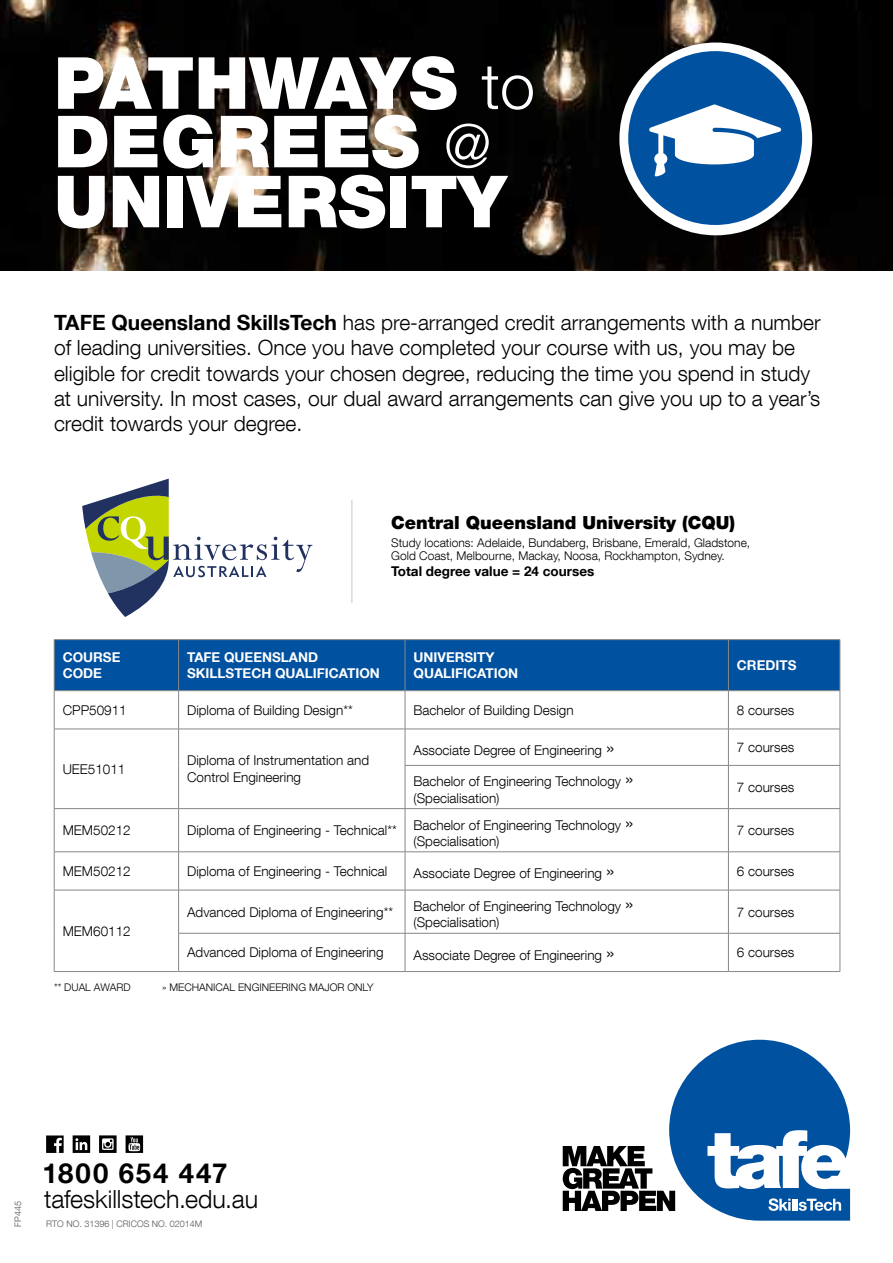
<style>
.page{position:relative;width:893px;height:1263px;background:#fff}
.page>*{position:absolute;margin:0;border:0;box-sizing:border-box;transform-origin:0 0}
.t1{font:900 72px/59.2px "Helvetica Neue LT Com";color:#fff}
.t2{font:700 27.6px "Helvetica Neue LT Com";letter-spacing:.07em;color:#000}
.t3{font:300 25.05px "Helvetica Neue LT Com";letter-spacing:-.005em;color:#000}
.t4{font:300 21px/25.2px "Helvetica Neue LT Com";color:#000}
.t5{font:900 18px "Helvetica Neue LT Com";color:#000}
.t6{font:300 13.5px/16.2px "Helvetica Neue LT Com";color:#000}
.t7{font:700 13.5px/16.5px "Helvetica Neue LT Com";color:#fff}
.t8{font:700 13.5px "Helvetica Neue LT Com";color:#000}
.t9{font:300 12px/13.5px "Helvetica Neue LT Com";color:#000}
.t10{font:300 10.5px "Helvetica Neue LT Com";color:#000}
.t11{font:300 9px "Helvetica Neue LT Com";color:#575756}
.s1{font-weight:300;font-size:63px}
.s2{font-weight:300;font-size:60px}
.s3{font-weight:700}
.s4{font-size:21px}
</style>
<div class="page">
<img style="left:0;top:0;width:893px;height:270px">
<div style="left:619px;top:43px;width:193px;height:192px;background:#fff;border-radius:50%"></div>
<svg style="left:628px;top:51px;width:174px;height:174px"></svg>
<svg style="left:563px;top:1040px;width:287px;height:181px"></svg>
<svg style="left:46px;top:1135px;width:18px;height:18px"></svg>
<svg style="left:73px;top:1135px;width:17px;height:18px"></svg>
<svg style="left:126px;top:1135px;width:17px;height:18px"></svg>
<svg style="left:99px;top:1135px;width:18px;height:18px"></svg>
<hr style="left:351px;top:500px;width:2px;height:103px;background:#dadada">
<div style="left:55px;top:640px;width:785px;height:50px;background:#00519f"></div>
<hr style="left:54px;top:639px;width:125px;height:1px;background:#878787">
<hr style="left:54px;top:640px;width:1px;height:50px;background:#878787">
<hr style="left:179px;top:639px;width:226px;height:1px;background:#878787">
<hr style="left:178px;top:640px;width:1px;height:50px;background:#878787">
<hr style="left:405px;top:639px;width:323px;height:1px;background:#878787">
<hr style="left:405px;top:640px;width:1px;height:50px;background:#878787">
<hr style="left:728px;top:639px;width:112px;height:1px;background:#878787">
<hr style="left:728px;top:640px;width:1px;height:50px;background:#878787">
<hr style="left:840px;top:640px;width:1px;height:50px;background:#878787">
<hr style="left:54px;top:690px;width:125px;height:1px;background:#878787">
<hr style="left:54px;top:691px;width:1px;height:38px;background:#878787">
<hr style="left:179px;top:690px;width:226px;height:1px;background:#878787">
<hr style="left:178px;top:691px;width:1px;height:38px;background:#878787">
<hr style="left:405px;top:690px;width:323px;height:1px;background:#878787">
<hr style="left:405px;top:691px;width:1px;height:38px;background:#878787">
<hr style="left:728px;top:690px;width:112px;height:1px;background:#878787">
<hr style="left:728px;top:691px;width:1px;height:38px;background:#878787">
<hr style="left:840px;top:691px;width:1px;height:38px;background:#878787">
<hr style="left:54px;top:729px;width:125px;height:1px;background:#878787">
<hr style="left:54px;top:729px;width:1px;height:36px;background:#878787">
<hr style="left:179px;top:729px;width:226px;height:1px;background:#878787">
<hr style="left:178px;top:729px;width:1px;height:36px;background:#878787">
<hr style="left:405px;top:729px;width:323px;height:1px;background:#878787">
<hr style="left:405px;top:729px;width:1px;height:36px;background:#878787">
<hr style="left:728px;top:729px;width:112px;height:1px;background:#878787">
<hr style="left:728px;top:729px;width:1px;height:36px;background:#878787">
<hr style="left:840px;top:729px;width:1px;height:36px;background:#878787">
<hr style="left:54px;top:765px;width:1px;height:43px;background:#878787">
<hr style="left:178px;top:765px;width:1px;height:43px;background:#878787">
<hr style="left:405px;top:765px;width:323px;height:1px;background:#878787">
<hr style="left:405px;top:765px;width:1px;height:43px;background:#878787">
<hr style="left:728px;top:765px;width:112px;height:1px;background:#878787">
<hr style="left:728px;top:765px;width:1px;height:43px;background:#878787">
<hr style="left:840px;top:765px;width:1px;height:43px;background:#878787">
<hr style="left:54px;top:808px;width:125px;height:1px;background:#878787">
<hr style="left:54px;top:809px;width:1px;height:43px;background:#878787">
<hr style="left:179px;top:808px;width:226px;height:1px;background:#878787">
<hr style="left:178px;top:809px;width:1px;height:43px;background:#878787">
<hr style="left:405px;top:808px;width:323px;height:1px;background:#878787">
<hr style="left:405px;top:809px;width:1px;height:43px;background:#878787">
<hr style="left:728px;top:808px;width:112px;height:1px;background:#878787">
<hr style="left:728px;top:809px;width:1px;height:43px;background:#878787">
<hr style="left:840px;top:809px;width:1px;height:43px;background:#878787">
<hr style="left:54px;top:851px;width:125px;height:1px;background:#878787">
<hr style="left:54px;top:852px;width:1px;height:38px;background:#878787">
<hr style="left:179px;top:851px;width:226px;height:1px;background:#878787">
<hr style="left:178px;top:852px;width:1px;height:38px;background:#878787">
<hr style="left:405px;top:851px;width:323px;height:1px;background:#878787">
<hr style="left:405px;top:852px;width:1px;height:38px;background:#878787">
<hr style="left:728px;top:851px;width:112px;height:1px;background:#878787">
<hr style="left:728px;top:852px;width:1px;height:38px;background:#878787">
<hr style="left:840px;top:852px;width:1px;height:38px;background:#878787">
<hr style="left:54px;top:890px;width:125px;height:1px;background:#878787">
<hr style="left:54px;top:890px;width:1px;height:43px;background:#878787">
<hr style="left:179px;top:890px;width:226px;height:1px;background:#878787">
<hr style="left:178px;top:890px;width:1px;height:43px;background:#878787">
<hr style="left:405px;top:890px;width:323px;height:1px;background:#878787">
<hr style="left:405px;top:890px;width:1px;height:43px;background:#878787">
<hr style="left:728px;top:890px;width:112px;height:1px;background:#878787">
<hr style="left:728px;top:890px;width:1px;height:43px;background:#878787">
<hr style="left:840px;top:890px;width:1px;height:43px;background:#878787">
<hr style="left:54px;top:933px;width:1px;height:38px;background:#878787">
<hr style="left:178px;top:933px;width:227px;height:1px;background:#878787">
<hr style="left:178px;top:933px;width:1px;height:38px;background:#878787">
<hr style="left:405px;top:933px;width:323px;height:1px;background:#878787">
<hr style="left:405px;top:933px;width:1px;height:38px;background:#878787">
<hr style="left:728px;top:933px;width:112px;height:1px;background:#878787">
<hr style="left:728px;top:933px;width:1px;height:38px;background:#878787">
<hr style="left:840px;top:933px;width:1px;height:38px;background:#878787">
<hr style="left:54px;top:971px;width:125px;height:1px;background:#878787">
<hr style="left:179px;top:971px;width:226px;height:1px;background:#878787">
<hr style="left:405px;top:971px;width:323px;height:1px;background:#878787">
<hr style="left:728px;top:971px;width:112px;height:1px;background:#878787">
<svg style="left:82px;top:479px;width:230px;height:138px"></svg>
<h1 class="t1" style="left:54px;top:53px;width:483px">PATHWAYS <span class="s1">to<br></span>DEGREES <span class="s2">@<br></span>UNIVERSITY</h1>
<p class="t4" style="left:54px;top:310px;width:768px"><span class="s3">TAFE Queensland SkillsTech</span> has pre-arranged credit arrangements with a number of leading universities. Once you have completed your course with us, you may be eligible for credit towards your chosen degree, reducing the time you spend in study at university. In most cases, our dual award arrangements can give you up to a year’s credit towards your degree.</p>
<h3 class="t5" style="left:391px;top:512px;width:346px">Central Queensland University (CQU)</h3>
<p class="t9" style="left:391px;top:535px;width:360px">Study locations: Adelaide, Bundaberg, Brisbane, Emerald, Gladstone,<br>Gold Coast, Melbourne, Mackay, Noosa, Rockhampton, Sydney.</p>
<p class="t8" style="left:391px;top:563px;width:205px">Total degree value = 24 courses</p>
<p class="t7" style="left:63px;top:648px;width:59px">COURSE<br>CODE</p>
<p class="t7" style="left:187px;top:648px;width:194px">TAFE QUEENSLAND<br>SKILLSTECH QUALIFICATION</p>
<p class="t7" style="left:414px;top:648px;width:106px">UNIVERSITY<br>QUALIFICATION</p>
<p class="t7" style="left:737px;top:656px;width:61px">CREDITS</p>
<p class="t6" style="left:63px;top:701px;width:66px">CPP50911</p>
<p class="t6" style="left:187px;top:701px;width:167px">Diploma of Building Design**</p>
<p class="t6" style="left:414px;top:701px;width:162px">Bachelor of Building Design</p>
<p class="t6" style="left:737px;top:701px;width:59px">8 courses</p>
<p class="t6" style="left:63px;top:760px;width:64px">UEE51011</p>
<p class="t6" style="left:187px;top:752px;width:184px">Diploma of Instrumentation and<br>Control Engineering</p>
<p class="t6" style="left:414px;top:741px;width:203px">Associate Degree of Engineering <span class="s4">»</span></p>
<p class="t6" style="left:737px;top:739px;width:59px">7 courses</p>
<p class="t6" style="left:413px;top:773px;width:222px">Bachelor of Engineering Technology <span class="s4">» </span>(Specialisation)</p>
<p class="t6" style="left:737px;top:779px;width:59px">7 courses</p>
<p class="t6" style="left:63px;top:822px;width:70px">MEM50212</p>
<p class="t6" style="left:414px;top:824px;width:222px;line-height:10.8px;text-indent:-226px">Diploma of Engineering - Technical** Bachelor of Engineering Technology <sup>» </sup>(Specialisation)</p>
<p class="t6" style="left:737px;top:822px;width:59px">7 courses</p>
<p class="t6" style="left:63px;top:862px;width:70px">MEM50212</p>
<p class="t6" style="left:187px;top:862px;width:202px">Diploma of Engineering - Technical</p>
<p class="t6" style="left:414px;top:865px;width:203px">Associate Degree of Engineering <span class="s4">»</span></p>
<p class="t6" style="left:737px;top:862px;width:59px">6 courses</p>
<p class="t6" style="left:63px;top:922px;width:70px">MEM60112</p>
<p class="t6" style="left:187px;top:903px;width:208px">Advanced Diploma of Engineering**</p>
<p class="t6" style="left:413px;top:898px;width:222px">Bachelor of Engineering Technology <span class="s4">» </span>(Specialisation)</p>
<p class="t6" style="left:737px;top:903px;width:59px">7 courses</p>
<p class="t6" style="left:187px;top:944px;width:198px">Advanced Diploma of Engineering</p>
<p class="t6" style="left:414px;top:947px;width:203px">Associate Degree of Engineering <span class="s4">»</span></p>
<p class="t6" style="left:737px;top:944px;width:59px">6 courses</p>
<p class="t10" style="left:54px;top:980px;width:78px">** DUAL AWARD</p>
<p class="t10" style="left:162px;top:980px;width:213px">» MECHANICAL ENGINEERING MAJOR ONLY</p>
<p class="t11" style="left:13px;top:1227px;width:27px;rotate:-90deg">FP445</p>
<h2 class="t2" style="left:43px;top:1156px;width:186px">1800 654 447</h2>
<h3 class="t3" style="left:44px;top:1184px;width:215px">tafeskillstech.edu.au</h3>
<p class="t11" style="left:46px;top:1218px;width:158px">RTO NO. 31396 | CRICOS NO. 02014M</p>
</div>
